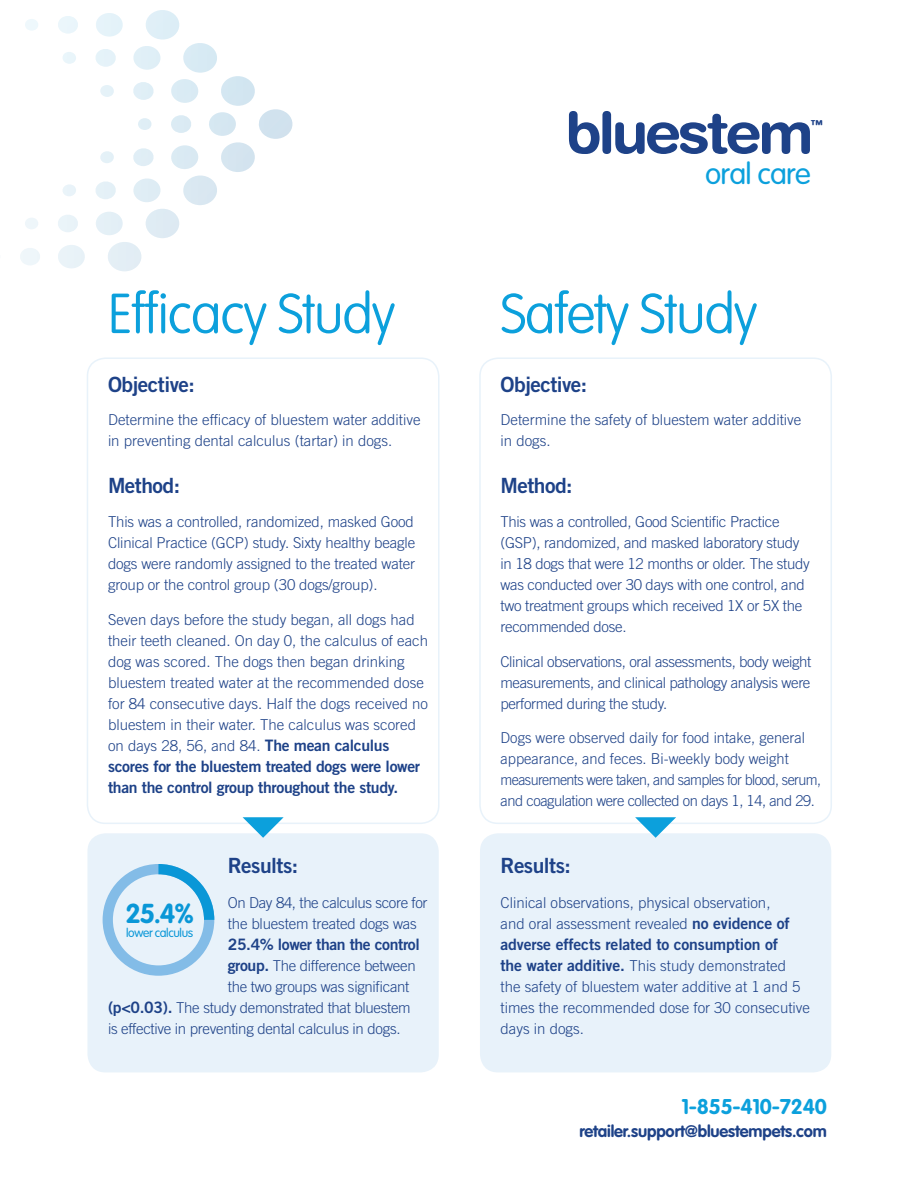
<style>
.page{position:relative;width:918px;height:1188px;background:#fff}
.page>*{position:absolute;margin:0;border:0;box-sizing:border-box;transform-origin:0 0}
.t1{font:100 55.5px "VAG Rounded Std";letter-spacing:-.025em;color:#0ca0dc}
.t2{font:300 29.4px "VAG Rounded Std";letter-spacing:-.025em;color:#0ca0dc}
.t3{font:700 27px "VAG Rounded Std";color:#0ca0dc}
.t4{font:21px "Trade Gothic LT Std Bd 2";letter-spacing:-.025em;color:#1e4288}
.t5{font:700 21px "VAG Rounded Std";letter-spacing:-.01em;color:#0ca0dc}
.t6{font:700 16.5px "VAG Rounded Std";letter-spacing:-.01em;color:#1e4288}
.t7{font:15.75px/21px "Trade Gothic LT Std Bd 2";letter-spacing:-.02em;color:#1e4288}
.t8{font:300 15px/21px "Trade Gothic LT Std";color:#1e4288}
.t9{font:300 15px/21px "Trade Gothic LT Std";letter-spacing:-.02em;color:#1e4288}
.t10{font:300 15px/21px "Trade Gothic LT Std";letter-spacing:-.03em;color:#1e4288}
.t11{font:700 12.45px "Helvetica Rounded LT Std";color:#1e4288}
.t12{font:300 12.15px "VAG Rounded Std";letter-spacing:-.03em;color:#0ca0dc}
.s1{font-family:"Trade Gothic LT Std Bd 2";font-weight:400;font-size:15.75px}
</style>
<div class="page">
<div style="left:87px;top:833px;width:352px;height:239px;background:#e8f2fa;border-radius:18px"></div>
<div style="left:480px;top:833px;width:351px;height:239px;background:#e8f2fa;border-radius:18px"></div>
<div style="left:87px;top:357px;width:352px;height:467px;border:2px solid #e8f2fa;border-radius:18px"></div>
<div style="left:479px;top:357px;width:353px;height:467px;border:2px solid #e8f2fa;border-radius:18px"></div>
<div style="left:602px;top:111px;width:9px;height:43px;background:#1e4288;border-radius:4px"></div>
<svg style="left:615px;top:114px;width:195px;height:40px"></svg>
<svg style="left:569px;top:111px;width:31px;height:43px"></svg>
<svg style="left:20px;top:248px;width:20px;height:17px"></svg>
<svg style="left:25px;top:19px;width:13px;height:12px"></svg>
<svg style="left:58px;top:10px;width:235px;height:261px"></svg>
<svg style="left:25px;top:218px;width:13px;height:11px"></svg>
<svg style="left:103px;top:864px;width:111px;height:112px"></svg>
<svg style="left:243px;top:817px;width:41px;height:21px"></svg>
<svg style="left:635px;top:817px;width:41px;height:21px"></svg>
<p class="t11" style="left:811px;top:117px;width:14px">™</p>
<p class="t2" style="left:705px;top:157px;width:107px">oral care</p>
<p class="t1" style="left:108px;top:282px;width:289px">Efficacy Study</p>
<p class="t1" style="left:501px;top:282px;width:258px">Safety Study</p>
<p class="t4" style="left:108px;top:372px;width:88px">Objective:</p>
<p class="t8" style="left:108px;top:409px;width:314px">Determine the efficacy of bluestem water additive in preventing dental calculus (tartar) in dogs.</p>
<p class="t4" style="left:108px;top:472px;width:74px">Method:</p>
<p class="t8" style="left:108px;top:511px;width:309px;text-align:justify">This was a controlled, randomized, masked Good Clinical Practice (GCP) study. Sixty healthy beagle dogs were randomly assigned to the treated water group or the control group (30 dogs/group).</p>
<p class="t8" style="left:108px;top:609px;width:322px">Seven days before the study began, all dogs had their teeth cleaned. On day 0, the calculus of each dog was scored. The dogs then began drinking bluestem treated water at the recommended dose for 84 consecutive days. Half the dogs received no bluestem in their water. The calculus was scored on days 28, 56, and 84. <span class="s1">The mean calculus</span></p>
<p class="t7" style="left:108px;top:755px;width:314px">scores for the bluestem treated dogs were lower than the control group throughout the study.</p>
<p class="t4" style="left:228px;top:853px;width:72px">Results:</p>
<p class="t8" style="left:228px;top:892px;width:201px">On Day 84, the calculus score for the bluestem treated dogs was</p>
<p class="t7" style="left:228px;top:933px;width:193px">25.4% lower than the control</p>
<p class="t9" style="left:228px;top:955px;width:189px"><span class="s1">group.</span> The difference between</p>
<p class="t9" style="left:228px;top:976px;width:183px">the two groups was significant</p>
<p class="t9" style="left:108px;top:997px;width:304px"><span class="s1">(p&lt;0.03).</span> The study demonstrated that bluestem</p>
<p class="t9" style="left:108px;top:1018px;width:294px">is effective in preventing dental calculus in dogs.</p>
<h3 class="t3" style="left:126px;top:898px;width:70px">25.4%</h3>
<p class="t12" style="left:126px;top:926px;width:69px">lower calculus</p>
<p class="t4" style="left:501px;top:372px;width:88px">Objective:</p>
<p class="t8" style="left:501px;top:409px;width:302px">Determine the safety of bluestem water additive in dogs.</p>
<p class="t4" style="left:501px;top:472px;width:74px">Method:</p>
<p class="t9" style="left:501px;top:511px;width:311px">This was a controlled, Good Scientific Practice (GSP), randomized, and masked laboratory study in 18 dogs that were 12 months or older. The study was conducted over 30 days with one control, and two treatment groups which received 1X or 5X the recommended dose.</p>
<p class="t8" style="left:501px;top:651px;width:312px;text-align:justify">Clinical observations, oral assessments, body weight measurements, and clinical pathology analysis were performed during the study.</p>
<p class="t10" style="left:501px;top:727px;width:322px">Dogs were observed daily for food intake, general appearance, and feces. Bi-weekly body weight measurements were taken, and samples for blood, serum, and coagulation were collected on days 1, 14, and 29.</p>
<p class="t4" style="left:501px;top:853px;width:72px">Results:</p>
<p class="t8" style="left:501px;top:892px;width:291px">Clinical observations, physical observation, and oral assessment revealed <span class="s1">no evidence of</span></p>
<p class="t7" style="left:501px;top:933px;width:279px">adverse effects related to consumption of</p>
<p class="t8" style="left:501px;top:955px;width:311px"><span class="s1">the water additive.</span> This study demonstrated<br>the safety of bluestem water additive at 1 and 5 times the recommended dose for 30 consecutive days in dogs.</p>
<p class="t5" style="left:681px;top:1095px;width:147px">1-855-410-7240</p>
<p class="t6" style="left:579px;top:1121px;width:249px">retailer.support@bluestempets.com</p>
</div>
